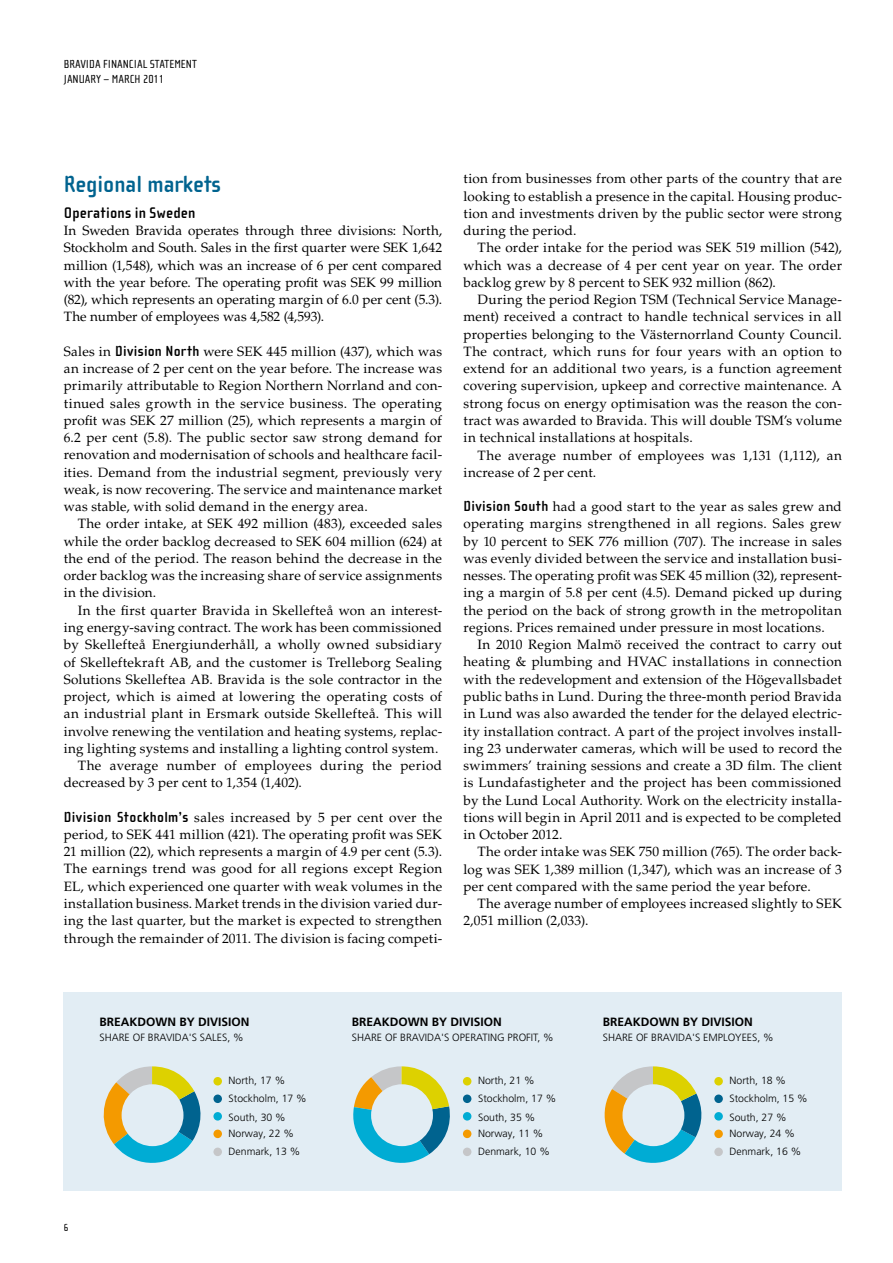
<style>
.page{position:relative;width:893px;height:1263px;background:#fff}
.page>*{position:absolute;margin:0;border:0;box-sizing:border-box;transform-origin:0 0}
.t1{font:700 24px "Cholla Sans OT";color:#00638f}
.t2{font:700 15.75px "Cholla Sans OT";letter-spacing:.02em;color:#000}
.t3{font:13.5px/17.2px "Palatino LT Std";letter-spacing:.02em;color:#000;text-align:justify}
.t4{font:700 12px "Frutiger LT Std";color:#000}
.t5{font:12px/15px "Cholla Sans OT";color:#000}
.t6{font:300 10.5px/18.3px "Frutiger";color:#000}
.t7{font:10.5px "Cholla Sans OT";color:#000}
.s1{font-family:"Cholla Sans OT";font-weight:700;font-size:15px}
</style>
<div class="page">
<div style="left:64px;top:993px;width:778px;height:198px;background:#e2edf4"></div>
<svg style="left:103px;top:1066px;width:98px;height:97px"></svg>
<div style="left:122px;top:1084px;width:61px;height:62px;background:#e2edf4;border-radius:50%"></div>
<div style="left:213px;top:1077px;width:9px;height:8px;background:#ddd100;border-radius:50%"></div>
<div style="left:213px;top:1094px;width:9px;height:9px;background:#00638f;border-radius:50%"></div>
<div style="left:213px;top:1112px;width:9px;height:8px;background:#00acd4;border-radius:50%"></div>
<div style="left:213px;top:1129px;width:9px;height:9px;background:#f49a00;border-radius:50%"></div>
<div style="left:213px;top:1147px;width:9px;height:9px;background:#c5c6c8;border-radius:50%"></div>
<svg style="left:353px;top:1066px;width:97px;height:97px"></svg>
<div style="left:371px;top:1084px;width:62px;height:62px;background:#e2edf4;border-radius:50%"></div>
<div style="left:463px;top:1077px;width:8px;height:8px;background:#ddd100;border-radius:50%"></div>
<div style="left:463px;top:1094px;width:8px;height:9px;background:#00638f;border-radius:50%"></div>
<div style="left:463px;top:1112px;width:8px;height:8px;background:#00acd4;border-radius:50%"></div>
<div style="left:463px;top:1129px;width:8px;height:9px;background:#f49a00;border-radius:50%"></div>
<div style="left:463px;top:1147px;width:8px;height:9px;background:#c5c6c8;border-radius:50%"></div>
<svg style="left:604px;top:1066px;width:98px;height:97px"></svg>
<div style="left:622px;top:1084px;width:62px;height:62px;background:#e2edf4;border-radius:50%"></div>
<div style="left:714px;top:1077px;width:9px;height:8px;background:#ddd100;border-radius:50%"></div>
<div style="left:714px;top:1094px;width:9px;height:9px;background:#00638f;border-radius:50%"></div>
<div style="left:714px;top:1112px;width:9px;height:8px;background:#00acd4;border-radius:50%"></div>
<div style="left:714px;top:1129px;width:9px;height:9px;background:#f49a00;border-radius:50%"></div>
<div style="left:714px;top:1147px;width:9px;height:9px;background:#c5c6c8;border-radius:50%"></div>
<p class="t5" style="left:64px;top:57px;width:135px">BRAVIDA FINANCIAL STATEMENT<br>JANUARY – MARCH 2011</p>
<h1 class="t1" style="left:64px;top:171px;width:159px">Regional markets</h1>
<p class="t2" style="left:64px;top:204px;width:133px">Operations in Sweden</p>
<p class="t3" style="left:64px;top:222px;width:380px">In Sweden Bravida operates through three divisions: North, Stockholm and South. Sales in the first quarter were SEK 1,642 million (1,548), which was an increase of 6 per cent compared with the year before. The operating profit was SEK 99 million (82), which represents an operating margin of 6.0 per cent (5.3).<br>The number of employees was 4,582 (4,593).</p>
<p class="t3" style="left:64px;top:343px;width:380px">Sales in <span class="s1">Division North</span> were SEK 445 million (437), which was an increase of 2 per cent on the year before. The increase was primarily attributable to Region Northern Norrland and con&shy;tinued sales growth in the service business. The operating profit was SEK 27 million (25), which represents a margin of 6.2 per cent (5.8). The public sector saw strong demand for renovation and modernisation of schools and healthcare facil&shy;ities. Demand from the industrial segment, previously very weak, is now recovering. The service and maintenance market was stable, with solid demand in the energy area.</p>
<p class="t3" style="left:64px;top:515px;width:380px;text-indent:14px">The order intake, at SEK 492 million (483), exceeded sales while the order backlog decreased to SEK 604 million (624) at the end of the period. The reason behind the decrease in the order backlog was the increasing share of service assignments in the division.</p>
<p class="t3" style="left:78px;top:602px;width:366px">In the first quarter Bravida in Skellefteå won an interest-</p>
<p class="t3" style="left:64px;top:619px;width:380px">ing energy-saving contract. The work has been commissioned</p>
<p class="t3" style="left:64px;top:636px;width:380px">by Skellefteå Energiunderhåll, a wholly owned subsidiary</p>
<p class="t3" style="left:64px;top:653px;width:380px">of Skelleftekraft AB, and the customer is Trelleborg Sealing</p>
<p class="t3" style="left:64px;top:671px;width:380px">Solutions Skelleftea AB. Bravida is the sole contractor in the</p>
<p class="t3" style="left:64px;top:688px;width:380px">project, which is aimed at lowering the operating costs of</p>
<p class="t3" style="left:64px;top:705px;width:380px">an industrial plant in Ersmark outside Skellefteå. This will</p>
<p class="t3" style="left:64px;top:722px;width:380px">involve renewing the ventilation and heating systems, replac-</p>
<p class="t3" style="left:64px;top:740px;width:376px">ing lighting systems and installing a lighting control system.</p>
<p class="t3" style="left:78px;top:757px;width:366px">The average number of employees during the period</p>
<p class="t3" style="left:64px;top:774px;width:240px">decreased by 3 per cent to 1,354 (1,402).</p>
<p class="t3" style="left:64px;top:809px;width:380px"><span class="s1">Division Stockholm’s</span> sales increased by 5 per cent over the period, to SEK 441 million (421). The operating profit was SEK 21 million (22), which represents a margin of 4.9 per cent (5.3).<br>The earnings trend was good for all regions except Region EL, which experienced one quarter with weak volumes in the installation business. Market trends in the division varied dur&shy;ing the last quarter, but the market is expected to strengthen through the remainder of 2011. The division is facing competi-</p>
<p class="t3" style="left:463px;top:170px;width:380px">tion from businesses from other parts of the country that are looking to establish a presence in the capital. Housing produc&shy;tion and investments driven by the public sector were strong during the period.</p>
<p class="t3" style="left:463px;top:239px;width:380px;text-indent:14px">The order intake for the period was SEK 519 million (542), which was a decrease of 4 per cent year on year. The order backlog grew by 8 percent to SEK 932 million (862).</p>
<p class="t3" style="left:463px;top:291px;width:380px;text-indent:14px">During the period Region TSM (Technical Service Manage&shy;ment) received a contract to handle technical services in all properties belonging to the Västernorrland County Council.<br>The contract, which runs for four years with an option to extend for an additional two years, is a function agreement covering supervision, upkeep and corrective maintenance. A strong focus on energy optimisation was the reason the con&shy;tract was awarded to Bravida. This will double TSM’s volume in technical installations at hospitals.</p>
<p class="t3" style="left:463px;top:446px;width:380px;text-indent:14px">The average number of employees was 1,131 (1,112), an increase of 2 per cent.</p>
<p class="t3" style="left:463px;top:498px;width:380px"><span class="s1">Division South</span> had a good start to the year as sales grew and operating margins strengthened in all regions. Sales grew by 10 percent to SEK 776 million (707). The increase in sales was evenly divided between the service and installation busi&shy;nesses. The operating profit was SEK 45 million (32), represent&shy;ing a margin of 5.8 per cent (4.5). Demand picked up during the period on the back of strong growth in the metropolitan regions. Prices remained under pressure in most locations.</p>
<p class="t3" style="left:463px;top:636px;width:380px;text-indent:14px">In 2010 Region Malmö received the contract to carry out heating &amp; plumbing and HVAC installations in connection with the redevelopment and extension of the Högevallsbadet public baths in Lund. During the three-month period Bravida in Lund was also awarded the tender for the delayed electric&shy;ity installation contract. A part of the project involves install&shy;ing 23 underwater cameras, which will be used to record the swimmers’ training sessions and create a 3D film. The client is Lundafastigheter and the project has been commissioned by the Lund Local Authority. Work on the electricity installa&shy;tions will begin in April 2011 and is expected to be completed in October 2012.</p>
<p class="t3" style="left:463px;top:843px;width:380px;text-indent:14px">The order intake was SEK 750 million (765). The order back&shy;log was SEK 1,389 million (1,347), which was an increase of 3 per cent compared with the same period the year before.</p>
<p class="t3" style="left:463px;top:895px;width:380px;text-indent:14px">The average number of employees increased slightly to SEK<br>2,051 million (2,033).</p>
<p class="t7" style="left:64px;top:1222px;width:6px">6</p>
<p class="t4" style="left:99px;top:1014px;width:152px">BREAKDOWN BY DIVISION</p>
<p class="t6" style="left:99px;top:1028px;width:146px">Share of Bravida's sales, %</p>
<p class="t6" style="left:229px;top:1071px;width:58px">North, 17 %</p>
<p class="t6" style="left:229px;top:1090px;width:80px">Stockholm, 17 %<br>South, 30 %</p>
<p class="t6" style="left:229px;top:1125px;width:67px">Norway, 22 %</p>
<p class="t6" style="left:229px;top:1143px;width:73px">Denmark, 13 %</p>
<p class="t4" style="left:352px;top:1014px;width:152px">BREAKDOWN BY DIVISION</p>
<p class="t6" style="left:352px;top:1028px;width:131px">Share of Bravida's operating</p>
<p class="t6" style="left:508px;top:1028px;width:48px">profit, %</p>
<p class="t6" style="left:478px;top:1071px;width:58px">North, 21 %</p>
<p class="t6" style="left:478px;top:1090px;width:80px">Stockholm, 17 %<br>South, 35 %</p>
<p class="t6" style="left:478px;top:1125px;width:67px">Norway, 11 %</p>
<p class="t6" style="left:478px;top:1143px;width:73px">Denmark, 10 %</p>
<p class="t4" style="left:603px;top:1014px;width:152px">BREAKDOWN BY DIVISION</p>
<p class="t6" style="left:603px;top:1028px;width:173px">Share of Bravida's employees, %</p>
<p class="t6" style="left:729px;top:1071px;width:58px">North, 18 %</p>
<p class="t6" style="left:729px;top:1090px;width:80px">Stockholm, 15 %<br>South, 27 %</p>
<p class="t6" style="left:729px;top:1125px;width:67px">Norway, 24 %</p>
<p class="t6" style="left:729px;top:1143px;width:73px">Denmark, 16 %</p>
</div>
